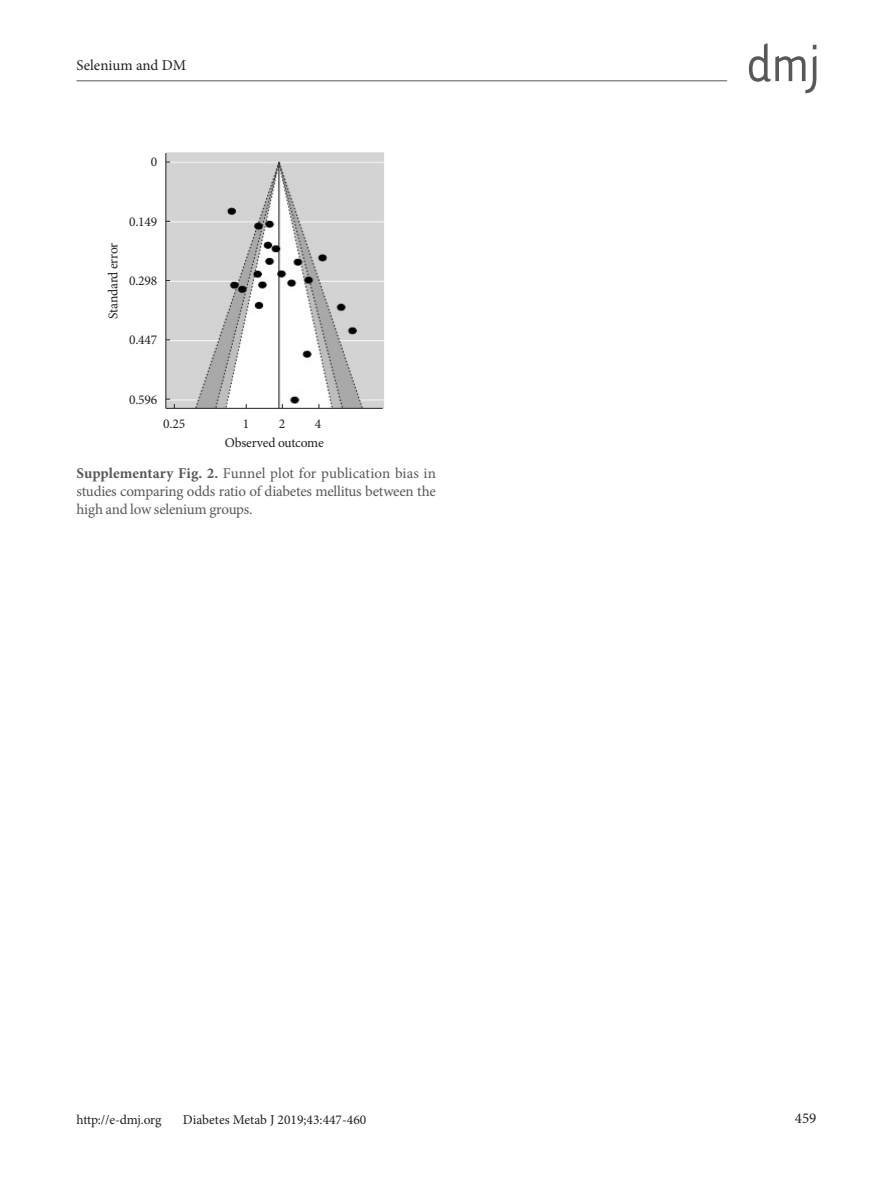
<style>
.page{position:relative;width:893px;height:1191px;background:#fff}
.page>*{position:absolute;margin:0;border:0;box-sizing:border-box;transform-origin:0 0}
.표제목그림{font:15px/18px "Minion Pro";letter-spacing:-.015em;color:#57585a;text-align:justify}
.t1{font:15px "Minion Pro";color:#231f20}
.그림지문{font:13.5px "Minion Pro";letter-spacing:-.015em;color:#231f20}
.s1{font-weight:700}
</style>
<div class="page">
<hr style="left:77px;top:80px;width:650px;height:1px;background:#57585a">
<svg style="left:749px;top:43px;width:67px;height:50px"></svg>
<img style="left:165px;top:152px;width:219px;height:257px">
<hr style="left:165px;top:153px;width:1px;height:255px;background:#231f20">
<svg style="left:166px;top:399px;width:9px;height:9px"></svg>
<hr style="left:166px;top:408px;width:217px;height:1px;background:#231f20">
<p class="t1" style="left:77px;top:55px;width:111px">Selenium and DM</p>
<p class="그림지문" style="left:151px;top:153px;width:8px">0</p>
<p class="그림지문" style="left:104px;top:319px;width:77px;rotate:-90deg">Standard error</p>
<p class="그림지문" style="left:129px;top:212px;width:30px">0.149</p>
<p class="그림지문" style="left:129px;top:272px;width:30px">0.298</p>
<p class="그림지문" style="left:129px;top:331px;width:30px">0.447</p>
<p class="그림지문" style="left:129px;top:390px;width:30px">0.596</p>
<p class="그림지문" style="left:163px;top:414px;width:23px">0.25</p>
<p class="그림지문" style="left:243px;top:414px;width:8px">1</p>
<p class="그림지문" style="left:279px;top:414px;width:8px">2</p>
<p class="그림지문" style="left:315px;top:414px;width:8px">4</p>
<p class="그림지문" style="left:225px;top:434px;width:100px">Observed outcome</p>
<p class="표제목그림" style="left:77px;top:464px;width:361px"><span class="s1">Supplementary Fig. 2.</span> Funnel plot for publication bias in studies comparing odds ratio of diabetes mellitus between the high and low selenium groups.</p>
<p class="그림지문" style="left:77px;top:1110px;width:86px">http://e-dmj.org</p>
<p class="그림지문" style="left:183px;top:1110px;width:185px">Diabetes Metab J 2019;43:447-460</p>
<p class="t1" style="left:795px;top:1107px;width:23px">459</p>
</div>
